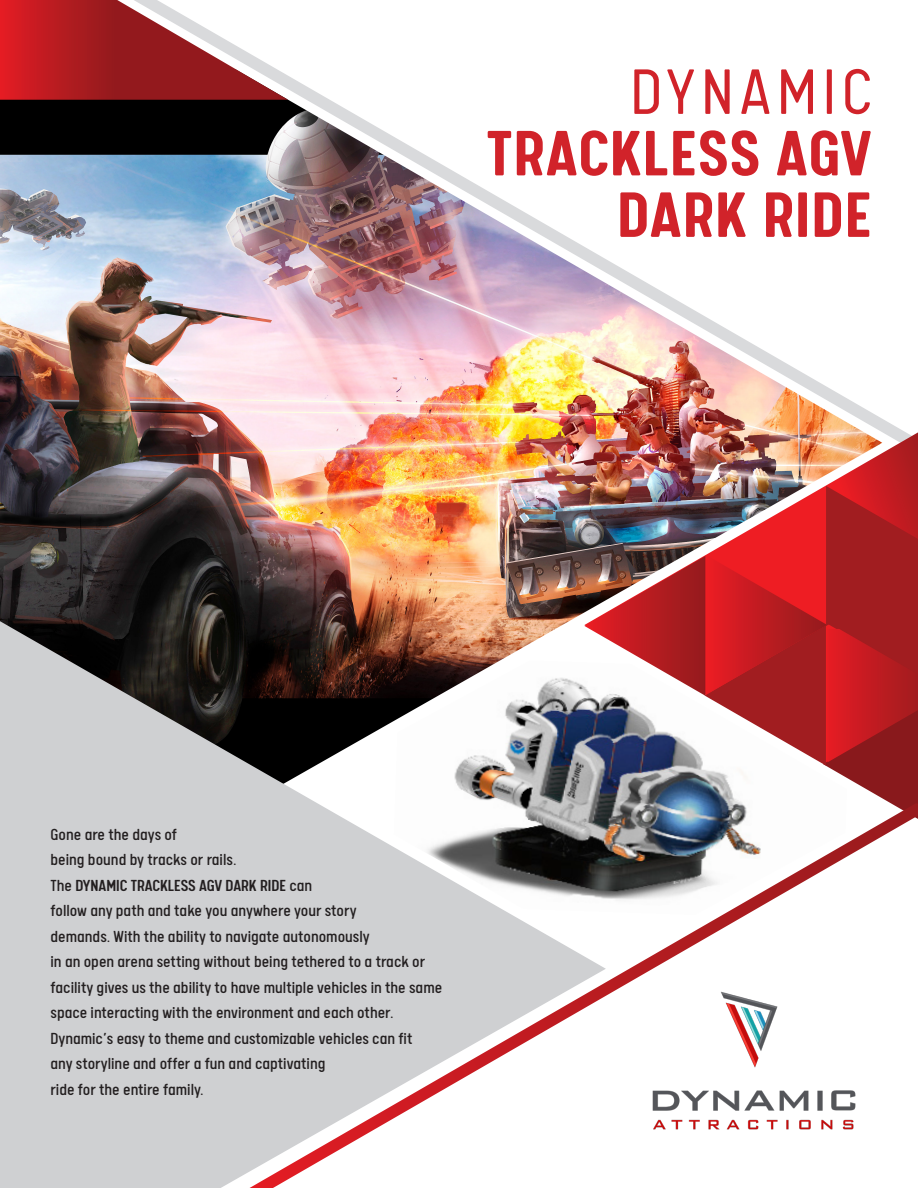
<style>
.page{position:relative;width:918px;height:1188px;background:#fff}
.page>*{position:absolute;margin:0;border:0;box-sizing:border-box;transform-origin:0 0}
.t1{font:700 72px/61.5px "Calps";letter-spacing:.02em;color:#d1232a;text-align:right}
.t2{font:300 72px "Calps";letter-spacing:.08em;color:#d1232a}
.t3{font:18px/25.5px "Calps";color:#231f20}
.s1{font-weight:500}
</style>
<div class="page">
<img style="left:0;top:100px;width:584px;height:521px">
<svg style="left:0;top:0;width:134px;height:100px;background:#b41c21"></svg>
<img style="left:134px;top:0;width:771px;height:453px">
<img style="left:584px;top:432px;width:334px;height:54px">
<img style="left:584px;top:486px;width:334px;height:317px">
<svg style="left:0;top:621px;width:606px;height:567px;background:#aba8a8"></svg>
<svg style="left:250px;top:803px;width:668px;height:385px"></svg>
<img style="left:626px;top:966px;width:256px;height:190px">
<p class="t2" style="left:630px;top:51px;width:243px">DYNAMIC</p>
<p class="t1" style="left:487px;top:119px;width:387px">TRACKLESS AGV<br>DARK RIDE</p>
<p class="t3" style="left:51px;top:821px;width:128px">Gone are the days of</p>
<p class="t3" style="left:51px;top:846px;width:188px">being bound by tracks or rails.</p>
<p class="t3" style="left:51px;top:872px;width:321px">The <span class="s1">DYNAMIC TRACKLESS AGV DARK RIDE</span> can<br>follow any path and take you anywhere your story demands. With the ability to navigate autonomously</p>
<p class="t3" style="left:51px;top:948px;width:393px">in an open arena setting without being tethered to a track or facility gives us the ability to have multiple vehicles in the same</p>
<p class="t3" style="left:51px;top:999px;width:345px">space interacting with the environment and each other.</p>
<p class="t3" style="left:51px;top:1025px;width:363px">Dynamic’s easy to theme and customizable vehicles can fit</p>
<p class="t3" style="left:51px;top:1050px;width:276px">any storyline and offer a fun and captivating</p>
<p class="t3" style="left:51px;top:1076px;width:155px">ride for the entire family.</p>
</div>
